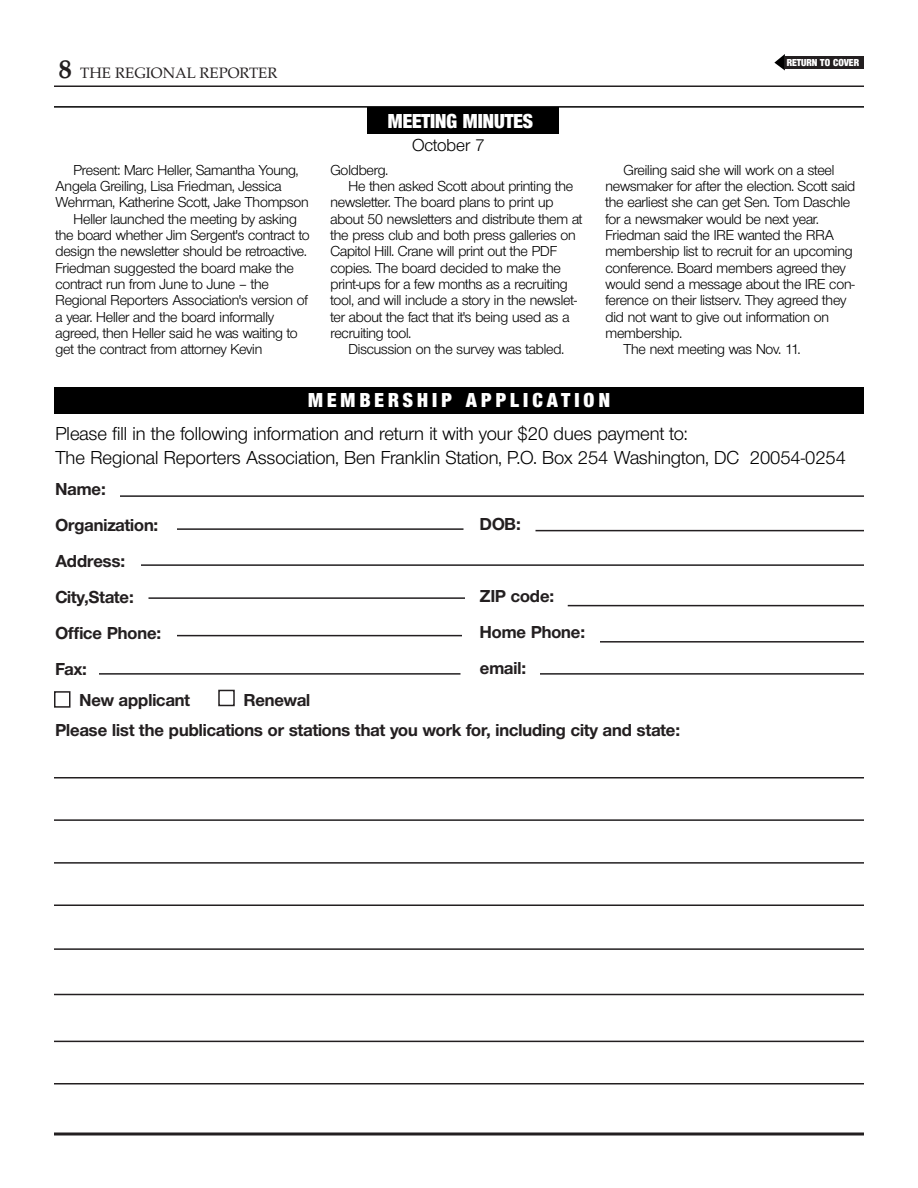
<style>
.page{position:relative;width:918px;height:1188px;background:#fff}
.page>*{position:absolute;margin:0;border:0;box-sizing:border-box;transform-origin:0 0}
.t1{font:21px "Nimbus San Nov D Blac Cond";letter-spacing:.195em;color:#fff}
.t2{font:21px "Nimbus San Nov D Blac Cond";color:#fff}
.t3{font:19.5px/23.4px "Nimbus San Nov D";color:#000}
.t4{font:700 18px/36px "Nimbus San Nov D";color:#231f20}
.t5{font:18px "Nimbus San Nov D";color:#000}
.t6{font:15px "Nimbus San Nov D";letter-spacing:-.01em;color:#000}
.t7{font:15px "Palatino";color:#231f20}
.t8{font:10.5px "Nimbus San Nov D Blac Cond";color:#fff}
.s1{font-weight:700;font-size:27px}
</style>
<div class="page">
<div style="left:54px;top:387px;width:810px;height:27px;background:#000"></div>
<hr style="left:120px;top:495px;width:744px;height:2px;background:#231f20">
<hr style="left:177px;top:528px;width:287px;height:2px;background:#231f20">
<svg style="left:54px;top:1132px;width:810px;height:4px;background:#595657"></svg>
<svg style="left:99px;top:529px;width:765px;height:146px"></svg>
<svg style="left:54px;top:689px;width:810px;height:396px"></svg>
<hr style="left:54px;top:86px;width:810px;height:1px;background:#231f20">
<div style="left:785px;top:57px;width:79px;height:12px;background:#231f20"></div>
<svg style="left:774px;top:54px;width:11px;height:16px"></svg>
<div style="left:367px;top:107px;width:191px;height:27px;background:#000"></div>
<hr style="left:54px;top:106px;width:810px;height:2px;background:#000">
<p class="t7" style="left:59px;top:67px;width:220px"><span class="s1">8</span> THE REGIONAL REPORTER</p>
<p class="t8" style="left:787px;top:59px;width:74px">RETURN TO COVER</p>
<p class="t6" style="left:74px;top:165px;width:227px">Present: Marc Heller, Samantha Young,</p>
<p class="t6" style="left:56px;top:181px;width:228px">Angela Greiling, Lisa Friedman, Jessica</p>
<p class="t6" style="left:56px;top:197px;width:255px">Wehrman, Katherine Scott, Jake Thompson</p>
<p class="t6" style="left:74px;top:214px;width:225px">Heller launched the meeting by asking</p>
<p class="t6" style="left:56px;top:230px;width:256px">the board whether Jim Sergent's contract to</p>
<p class="t6" style="left:56px;top:246px;width:253px">design the newsletter should be retroactive.</p>
<p class="t6" style="left:56px;top:263px;width:240px">Friedman suggested the board make the</p>
<p class="t6" style="left:56px;top:279px;width:215px">contract run from June to June – the</p>
<p class="t6" style="left:56px;top:295px;width:254px">Regional Reporters Association's version of</p>
<p class="t6" style="left:56px;top:312px;width:220px">a year. Heller and the board informally</p>
<p class="t6" style="left:56px;top:328px;width:244px">agreed, then Heller said he was waiting to</p>
<p class="t6" style="left:56px;top:345px;width:208px">get the contract from attorney Kevin</p>
<h1 class="t2" style="left:388px;top:114px;width:147px">MEETING MINUTES</h1>
<p class="t5" style="left:412px;top:139px;width:74px">October 7</p>
<p class="t6" style="left:331px;top:165px;width:59px">Goldberg.</p>
<p class="t6" style="left:349px;top:181px;width:226px">He then asked Scott about printing the</p>
<p class="t6" style="left:331px;top:197px;width:225px">newsletter. The board plans to print up</p>
<p class="t6" style="left:331px;top:214px;width:253px">about 50 newsletters and distribute them at</p>
<p class="t6" style="left:331px;top:230px;width:247px">the press club and both press galleries on</p>
<p class="t6" style="left:331px;top:246px;width:228px">Capitol Hill. Crane will print out the PDF</p>
<p class="t6" style="left:331px;top:263px;width:232px">copies. The board decided to make the</p>
<p class="t6" style="left:331px;top:279px;width:239px">print-ups for a few months as a recruiting</p>
<p class="t6" style="left:331px;top:295px;width:248px">tool, and will include a story in the newslet-</p>
<p class="t6" style="left:331px;top:312px;width:240px">ter about the fact that it's being used as a</p>
<p class="t6" style="left:331px;top:328px;width:82px">recruiting tool.</p>
<p class="t6" style="left:349px;top:345px;width:217px">Discussion on the survey was tabled.</p>
<p class="t6" style="left:624px;top:165px;width:212px">Greiling said she will work on a steel</p>
<p class="t6" style="left:606px;top:181px;width:251px">newsmaker for after the election. Scott said</p>
<p class="t6" style="left:606px;top:197px;width:246px">the earliest she can get Sen. Tom Daschle</p>
<p class="t6" style="left:606px;top:214px;width:215px">for a newsmaker would be next year.</p>
<p class="t6" style="left:606px;top:230px;width:230px">Friedman said the IRE wanted the RRA</p>
<p class="t6" style="left:606px;top:246px;width:249px">membership list to recruit for an upcoming</p>
<p class="t6" style="left:606px;top:263px;width:242px">conference. Board members agreed they</p>
<p class="t6" style="left:606px;top:279px;width:251px">would send a message about the IRE con-</p>
<p class="t6" style="left:606px;top:295px;width:242px">ference on their listserv. They agreed they</p>
<p class="t6" style="left:606px;top:312px;width:225px">did not want to give out information on</p>
<p class="t6" style="left:606px;top:328px;width:78px">membership.</p>
<p class="t6" style="left:624px;top:345px;width:179px">The next meeting was Nov. 11.</p>
<h1 class="t1" style="left:308px;top:393px;width:303px">MEMBERSHIP APPLICATION</h1>
<h2 class="t3" style="left:56px;top:424px;width:792px">Please fill in the following information and return it with your $20 dues payment to:<br>The Regional Reporters Association, Ben Franklin Station, P.O. Box 254 Washington, DC 20054-0254</h2>
<p class="t4" style="left:56px;top:473px;width:107px">Name:<br>Organization:<br>Address:<br>City,State:<br>Office Phone:<br>Fax:</p>
<p class="t4" style="left:79px;top:683px;width:112px">New applicant</p>
<p class="t4" style="left:244px;top:683px;width:68px">Renewal</p>
<p class="t4" style="left:480px;top:507px;width:42px">DOB:</p>
<p class="t4" style="left:480px;top:579px;width:107px">ZIP code:<br>Home Phone: email:</p>
<p class="t4" style="left:56px;top:713px;width:626px">Please list the publications or stations that you work for, including city and state:</p>
</div>
